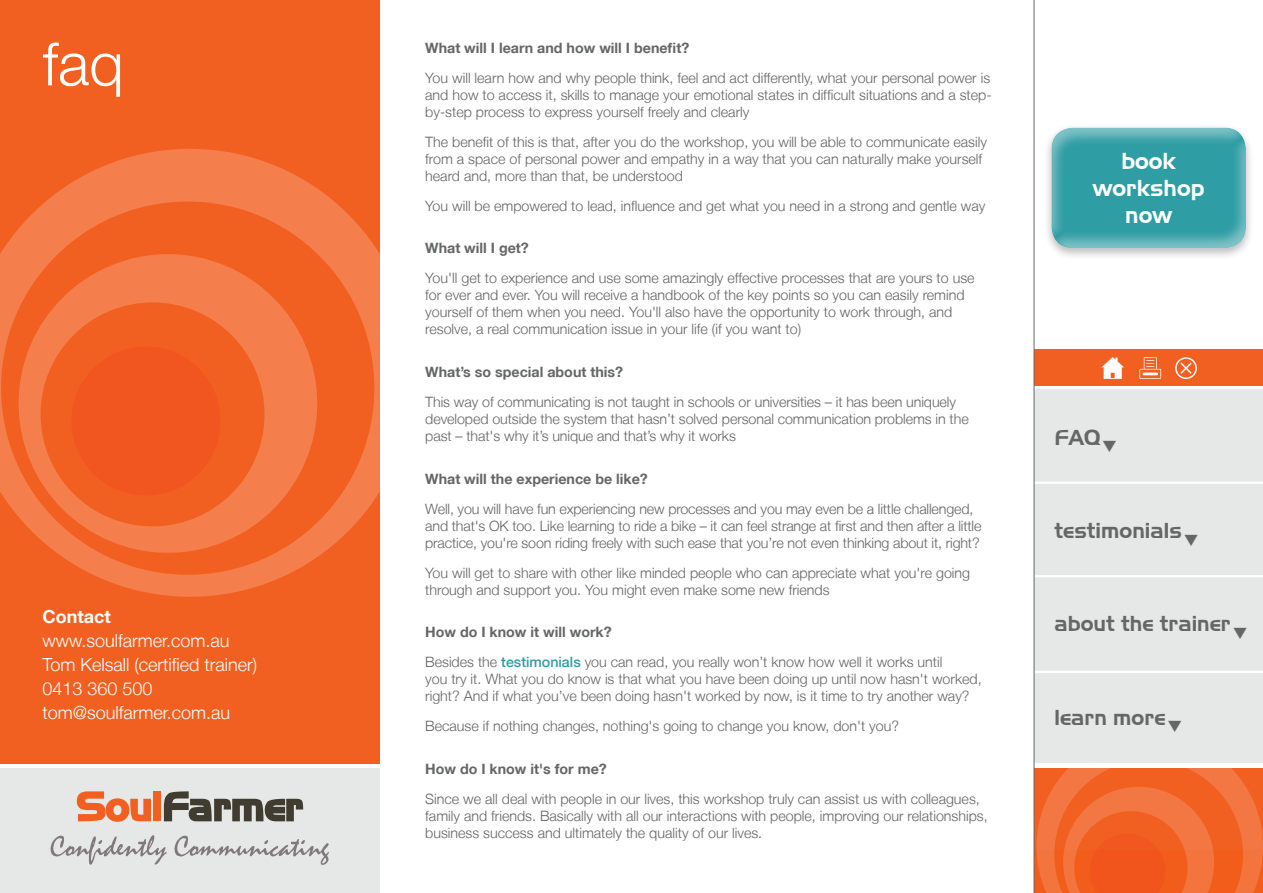
<style>
.page{position:relative;width:1263px;height:893px;background:#fff}
.page>*{position:absolute;margin:0;border:0;box-sizing:border-box;transform-origin:0 0}
.t1{font:300 60px "Helvetica Neue LT";color:#fff}
.t2{font:22.5px/27px "Newtown";color:#fff;text-align:center}
.t3{font:21px "Newtown";color:#656666}
.t4{font:300 18px/24px "Helvetica Neue LT";color:#fff}
.t5{font:700 18px "Helvetica Neue LT";color:#fff}
.t6{font:300 14.25px/17.1px "Helvetica Neue LT";color:#636366}
.t7{font:700 14.25px "Helvetica Neue LT";color:#656666}
.s1{font-weight:700;color:#656666}
.s2{font-weight:500;color:#2e9da4}
</style>
<div class="page">
<div style="left:0;top:0;width:379px;height:763px;background:#f26021"></div>
<svg style="left:0;top:149px;width:380px;height:448px"></svg>
<svg style="left:19px;top:254px;width:298px;height:299px"></svg>
<div style="left:71px;top:346px;width:150px;height:150px;background:#f15621;border-radius:50%"></div>
<div style="left:0;top:768px;width:379px;height:125px;background:#e5e8e7"></div>
<div style="left:1034px;top:389px;width:229px;height:374px;background:#e5e8e7"></div>
<div style="left:1034px;top:350px;width:229px;height:36px;background:#f26021"></div>
<svg style="left:1139px;top:357px;width:58px;height:22px"></svg>
<svg style="left:1101px;top:357px;width:23px;height:22px"></svg>
<svg style="left:77px;top:791px;width:74px;height:31px"></svg>
<div style="left:153px;top:791px;width:8px;height:30px;background:#f26021"></div>
<svg style="left:164px;top:791px;width:139px;height:30px"></svg>
<svg style="left:51px;top:835px;width:116px;height:30px"></svg>
<svg style="left:174px;top:836px;width:155px;height:29px"></svg>
<svg style="left:1036px;top:768px;width:227px;height:125px;background:#f2672c"></svg>
<div style="left:1043px;top:124px;width:211px;height:137px;background:#231f20;opacity:.3"></div>
<div style="left:1050px;top:127px;width:196px;height:123px;background:#fff;opacity:.4"></div>
<hr style="left:1034px;top:482px;width:229px;height:2px;background:#fff">
<hr style="left:1034px;top:575px;width:229px;height:2px;background:#fff">
<hr style="left:1034px;top:671px;width:229px;height:2px;background:#fff">
<hr style="left:1034px;top:0;width:1px;height:893px;background:#656666">
<h1 class="t1" style="left:43px;top:27px;width:83px">faq</h1>
<p class="t5" style="left:43px;top:605px;width:70px">Contact</p>
<p class="t4" style="left:43px;top:628px;width:216px">www.soulfarmer.com.au<br>Tom Kelsall (certified trainer)<br>0413 360 500 tom@soulfarmer.com.au</p>
<p class="t7" style="left:425px;top:39px;width:265px">What will I learn and how will I benefit?</p>
<p class="t6" style="left:425px;top:69px;width:568px;text-align:justify">You will learn how and why people think, feel and act differently, what your personal power is and how to access it, skills to manage your emotional states in difficult situations and a step&shy;by-step process to express yourself freely and clearly</p>
<p class="t6" style="left:425px;top:133px;width:563px">The benefit of this is that, after you do the workshop, you will be able to communicate easily from a space of personal power and empathy in a way that you can naturally make yourself heard and, more than that, be understood</p>
<p class="t6" style="left:425px;top:197px;width:562px">You will be empowered to lead, influence and get what you need in a strong and gentle way</p>
<p class="t7" style="left:425px;top:239px;width:105px">What will I get?</p>
<p class="t6" style="left:425px;top:269px;width:551px">You'll get to experience and use some amazingly effective processes that are yours to use for ever and ever. You will receive a handbook of the key points so you can easily remind yourself of them when you need. You'll also have the opportunity to work through, and resolve, a real communication issue in your life (if you want to)</p>
<p class="t7" style="left:425px;top:363px;width:199px">What’s so special about this?</p>
<p class="t6" style="left:425px;top:393px;width:545px">This way of communicating is not taught in schools or universities – it has been uniquely developed outside the system that hasn’t solved personal communication problems in the past – that's why it’s unique and that’s why it works</p>
<p class="t7" style="left:425px;top:470px;width:224px">What will the experience be like?</p>
<p class="t6" style="left:425px;top:500px;width:558px">Well, you will have fun experiencing new processes and you may even be a little challenged, and that's OK too. Like learning to ride a bike – it can feel strange at first and then after a little practice, you're soon riding freely with such ease that you’re not even thinking about it, right?</p>
<p class="t6" style="left:425px;top:564px;width:546px">You will get to share with other like minded people who can appreciate what you're going through and support you. You might even make some new friends</p>
<p class="t6" style="left:425px;top:617px;width:519px;line-height:29.8px"><span class="s1">How do I know it will work?<br></span>Besides the <span class="s2">testimonials</span> you can read, you really won’t know how well it works until</p>
<p class="t6" style="left:425px;top:670px;width:558px">you try it. What you do know is that what you have been doing up until now hasn't worked, right? And if what you’ve been doing hasn't worked by now, is it time to try another way?</p>
<p class="t6" style="left:425px;top:717px;width:475px">Because if nothing changes, nothing's going to change you know, don't you?</p>
<p class="t7" style="left:425px;top:760px;width:183px">How do I know it's for me?</p>
<p class="t6" style="left:425px;top:790px;width:564px">Since we all deal with people in our lives, this workshop truly can assist us with colleagues, family and friends. Basically with all our interactions with people, improving our relationships, business success and ultimately the quality of our lives.</p>
<h2 class="t2" style="left:1093px;top:147px;width:113px">book workshop now</h2>
<h3 class="t3" style="left:1054px;top:425px;width:47px">FAQ</h3>
<h3 class="t3" style="left:1054px;top:518px;width:129px">testimonials</h3>
<h3 class="t3" style="left:1054px;top:611px;width:178px">about the trainer</h3>
<h3 class="t3" style="left:1054px;top:704px;width:112px">learn more</h3>
</div>
